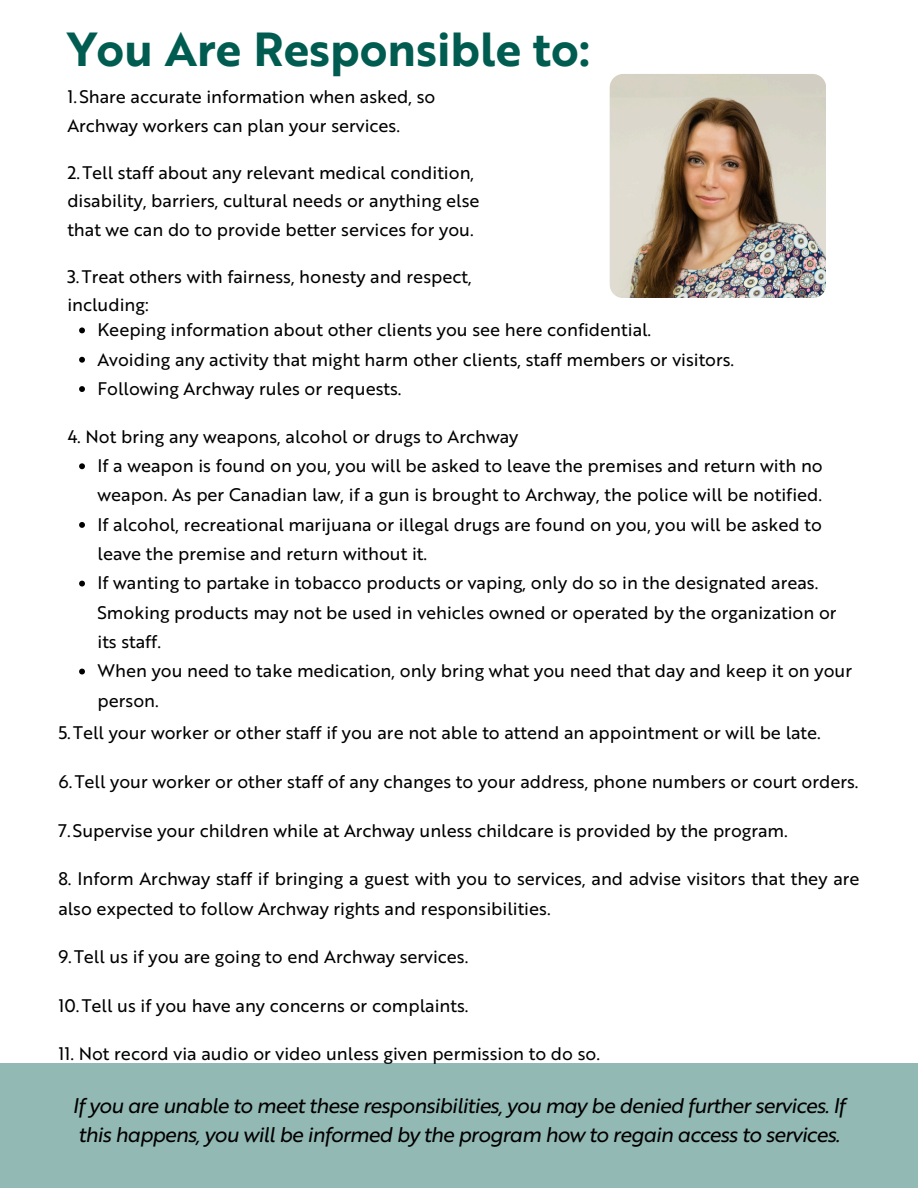
<style>
.page{position:relative;width:918px;height:1188px;background:#fff}
.page>*{position:absolute;margin:0;border:0;box-sizing:border-box;transform-origin:0 0}
.t1{font:46.5px "Brother 1816 Bold";color:#005c50}
.t2{font:20.7px/28.8px "Brother 1816 Regular Italic";letter-spacing:-.035em;color:#000}
.t3{font:17.7px/29.2px "Brother 1816 Regular";color:#000}
</style>
<div class="page">
<img style="left:610px;top:74px;width:216px;height:224px;border-radius:14px">
<div style="left:0;top:1064px;width:918px;height:124px;background:#92b9b4"></div>
<svg style="left:79px;top:327px;width:6px;height:6px"></svg>
<svg style="left:79px;top:357px;width:6px;height:6px"></svg>
<svg style="left:79px;top:386px;width:6px;height:6px"></svg>
<svg style="left:79px;top:463px;width:6px;height:6px"></svg>
<svg style="left:79px;top:522px;width:6px;height:6px"></svg>
<svg style="left:79px;top:581px;width:6px;height:6px"></svg>
<svg style="left:79px;top:669px;width:6px;height:5px"></svg>
<p class="t1" style="left:67px;top:16px;width:524px">You Are Responsible to:</p>
<p class="t3" style="left:67px;top:82px;width:370px;line-height:28.5px">1.Share accurate information when asked, so<br>Archway workers can plan your services.</p>
<p class="t3" style="left:67px;top:157px;width:414px;line-height:28.5px">2.Tell staff about any relevant medical condition, disability, barriers, cultural needs or anything else that we can do to provide better services for you.</p>
<p class="t3" style="left:67px;top:261px;width:406px;line-height:28.5px">3.Treat others with fairness, honesty and respect, including:</p>
<h1 class="t3" style="left:98px;top:314px;width:555px">Keeping information about other clients you see here confidential.</h1>
<p class="t3" style="left:98px;top:343px;width:638px">Avoiding any activity that might harm other clients, staff members or visitors.</p>
<p class="t3" style="left:98px;top:373px;width:306px">Following Archway rules or requests.</p>
<p class="t3" style="left:67px;top:421px;width:453px">4. Not bring any weapons, alcohol or drugs to Archway</p>
<p class="t3" style="left:98px;top:450px;width:727px">If a weapon is found on you, you will be asked to leave the premises and return with no weapon. As per Canadian law, if a gun is brought to Archway, the police will be notified.</p>
<p class="t3" style="left:98px;top:509px;width:726px">If alcohol, recreational marijuana or illegal drugs are found on you, you will be asked to leave the premise and return without it.</p>
<p class="t3" style="left:98px;top:567px;width:741px">If wanting to partake in tobacco products or vaping, only do so in the designated areas.<br>Smoking products may not be used in vehicles owned or operated by the organization or its staff.</p>
<p class="t3" style="left:98px;top:655px;width:756px">When you need to take medication, only bring what you need that day and keep it on your person.</p>
<p class="t3" style="left:58px;top:717px;width:764px">5.Tell your worker or other staff if you are not able to attend an appointment or will be late.</p>
<p class="t3" style="left:58px;top:766px;width:802px">6.Tell your worker or other staff of any changes to your address, phone numbers or court orders.</p>
<p class="t3" style="left:58px;top:814px;width:731px">7.Supervise your children while at Archway unless childcare is provided by the program.</p>
<p class="t3" style="left:58px;top:863px;width:803px">8. Inform Archway staff if bringing a guest with you to services, and advise visitors that they are also expected to follow Archway rights and responsibilities.</p>
<p class="t3" style="left:58px;top:941px;width:412px">9.Tell us if you are going to end Archway services.</p>
<p class="t3" style="left:58px;top:990px;width:412px">10.Tell us if you have any concerns or complaints.</p>
<p class="t3" style="left:58px;top:1038px;width:543px">11. Not record via audio or video unless given permission to do so.</p>
<p class="t2" style="left:73px;top:1090px;width:774px">If you are unable to meet these responsibilities, you may be denied further services. If this happens, you will be informed by the program how to regain access to services.</p>
</div>
